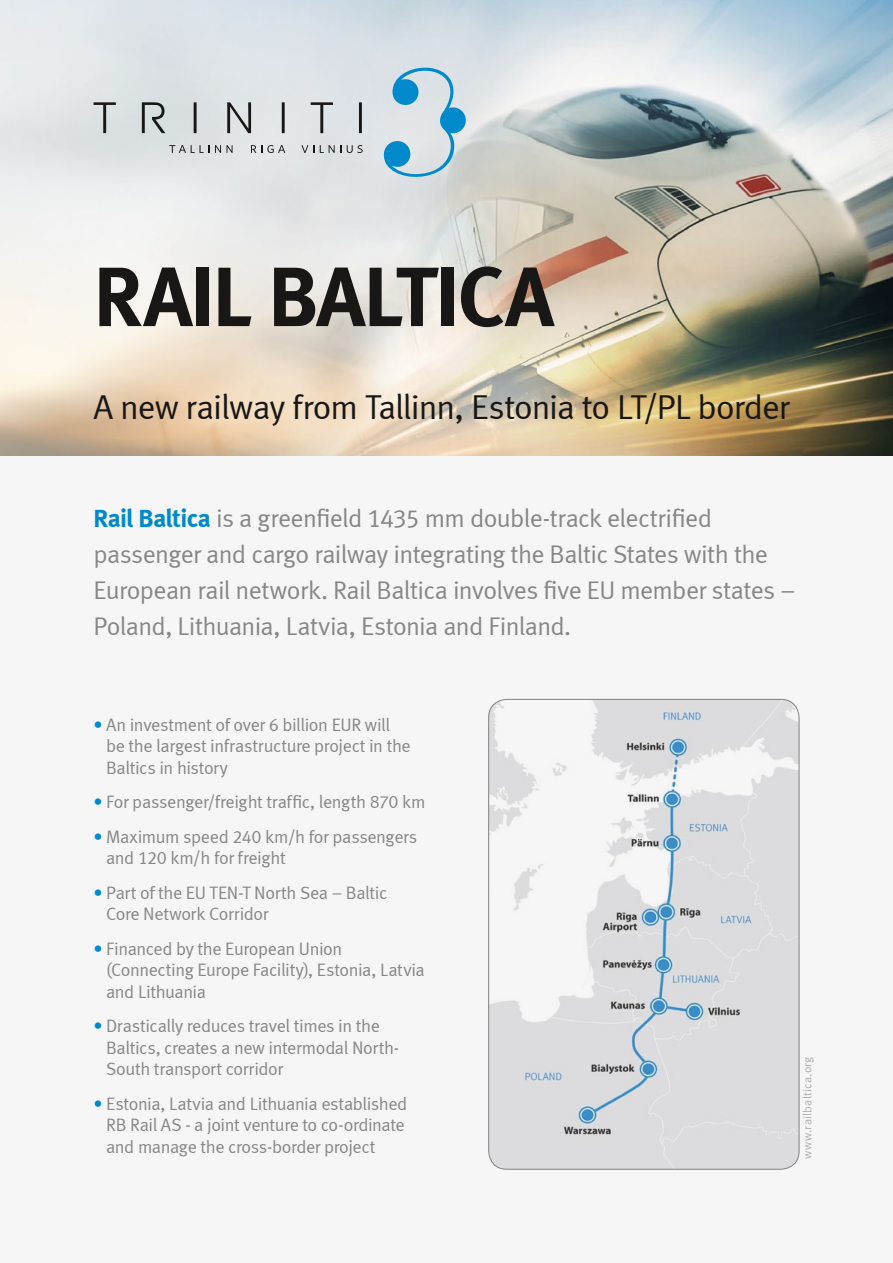
<style>
.page{position:relative;width:893px;height:1263px;background:#f6f6f6}
.page>*{position:absolute;margin:0;border:0;box-sizing:border-box;transform-origin:0 0}
.t1{font:84px "Meta Bold LF";letter-spacing:-.02em;color:#181716}
.SUBTITLE{font:34.5px "Meta Normal LF";letter-spacing:-.03em;color:#181716}
.INTRO{font:25.5px/36px "Meta Normal LF";letter-spacing:-.025em;color:#868786}
.t2{font:18px/21.6px "Meta Normal LF";letter-spacing:-.02em;color:#868786}
.INTRO-2{font:12px "Meta Normal LF";letter-spacing:.015em;color:#b1b2b3}
.s1{font-family:"Meta";font-weight:700;color:#008acb}
.s2{color:#008acb}
</style>
<div class="page">
<img style="left:0;top:0;width:893px;height:455px">
<svg style="left:169px;top:145px;width:40px;height:8px"></svg>
<svg style="left:215px;top:145px;width:6px;height:8px"></svg>
<svg style="left:227px;top:145px;width:6px;height:8px"></svg>
<svg style="left:251px;top:145px;width:34px;height:8px"></svg>
<svg style="left:301px;top:145px;width:13px;height:8px"></svg>
<svg style="left:320px;top:145px;width:21px;height:8px"></svg>
<svg style="left:347px;top:145px;width:16px;height:8px"></svg>
<svg style="left:94px;top:102px;width:268px;height:31px;background:#c4c8ca"></svg>
<svg style="left:384px;top:56px;width:82px;height:130px;background:#afcfde"></svg>
<img style="left:489px;top:699px;width:310px;height:470px">
<div style="left:488px;top:699px;width:311px;height:470px;border:1px solid #868786;border-radius:18px"></div>
<p class="t1" style="left:94px;top:247px;width:462px">RAIL BALTICA</p>
<p class="SUBTITLE" style="left:94px;top:387px;width:698px">A new railway from Tallinn, Estonia to LT/PL border</p>
<p class="INTRO" style="left:93px;top:499px;width:703px"><span class="s1">Rail Baltica</span> is a greenfield 1435 mm double-track electrified passenger and cargo railway integrating the Baltic States with the European rail network. Rail Baltica involves five EU member states – Poland, Lithuania, Latvia, Estonia and Finland.</p>
<p class="t2" style="left:106px;top:713px;width:306px;text-indent:-13px"><span class="s2">•</span> An investment of over 6 billion EUR will be the largest infrastructure project in the<br>Baltics in history</p>
<p class="t2" style="left:93px;top:791px;width:334px"><span class="s2">•</span> For passenger/freight traffic, length 870 km</p>
<p class="t2" style="left:106px;top:825px;width:313px;text-indent:-13px"><span class="s2">•</span> Maximum speed 240 km/h for passengers and 120 km/h for freight</p>
<p class="t2" style="left:106px;top:881px;width:283px;text-indent:-13px"><span class="s2">•</span> Part of the EU TEN-T North Sea – Baltic<br>Core Network Corridor</p>
<p class="t2" style="left:106px;top:937px;width:320px;text-indent:-13px"><span class="s2">•</span> Financed by the European Union (Connecting Europe Facility), Estonia, Latvia and Lithuania</p>
<p class="t2" style="left:106px;top:1015px;width:295px;text-indent:-13px"><span class="s2">•</span> Drastically reduces travel times in the<br>Baltics, creates a new intermodal North-<br>South transport corridor</p>
<p class="t2" style="left:106px;top:1092px;width:303px;text-indent:-13px"><span class="s2">•</span> Estonia, Latvia and Lithuania established<br>RB Rail AS - a joint venture to co-ordinate and manage the cross-border project</p>
<p class="INTRO-2" style="left:800px;top:1159px;width:104px;rotate:-90deg">www.railbaltica.org</p>
</div>
